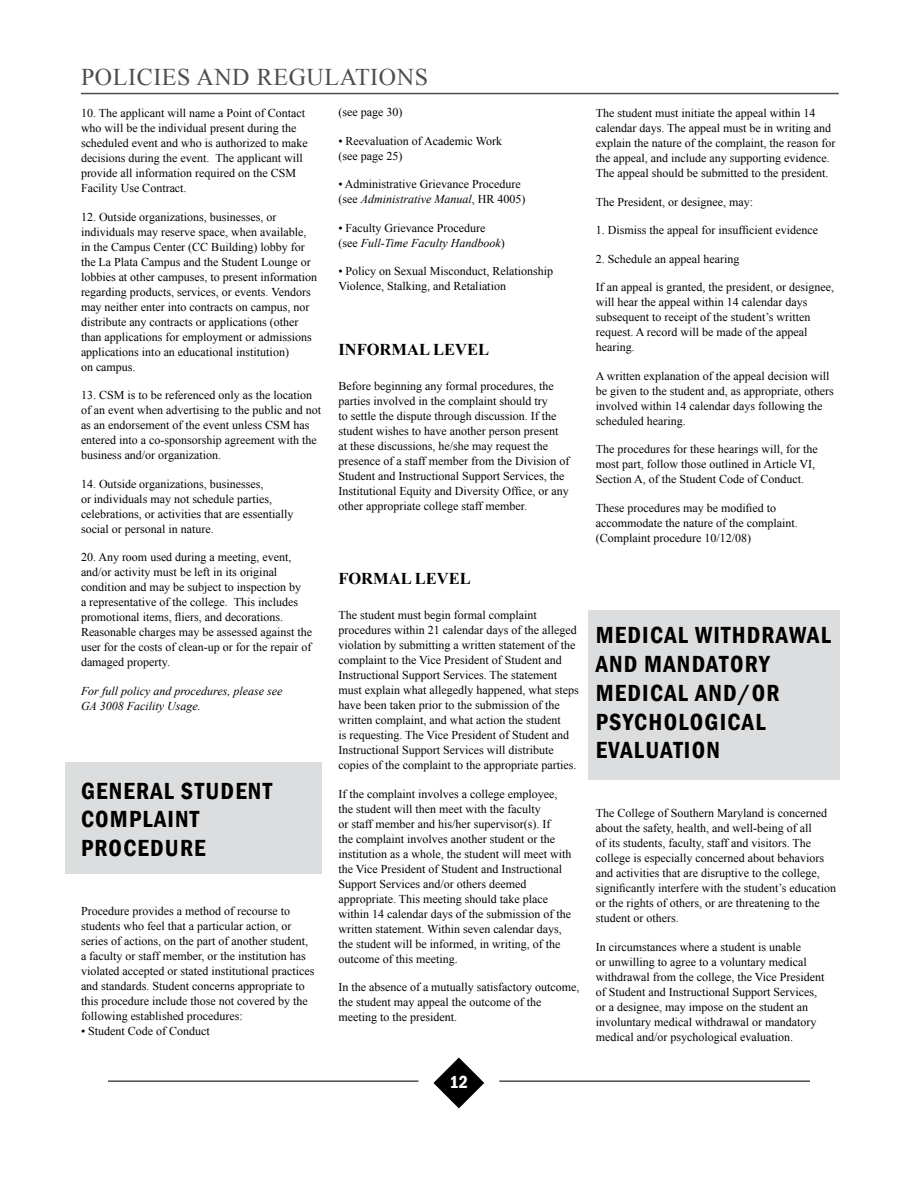
<style>
.page{position:relative;width:918px;height:1188px;background:#fff}
.page>*{position:absolute;margin:0;border:0;box-sizing:border-box;transform-origin:0 0}
.t1{font:600 condensed 24px/28.8px "Franklin Gothic";letter-spacing:.05em;color:#000}
.t2{font:24px "Times New Roman";letter-spacing:.025em;color:#4d4d4f}
.t3{font:600 condensed 18px "Franklin Gothic";color:#fff}
.t4{font:700 16.5px "Times New Roman";color:#000}
.t5{font:12px/15px "Times New Roman";color:#000}
.t6{font:italic 12px/15px "Times New Roman";color:#000}
.s1{font-style:italic}
</style>
<div class="page">
<svg style="left:433px;top:1058px;width:51px;height:50px"></svg>
<hr style="left:108px;top:1080px;width:310px;height:2px;background:#4d4d4f">
<hr style="left:499px;top:1080px;width:311px;height:2px;background:#4d4d4f">
<hr style="left:81px;top:93px;width:758px;height:1px;background:#4d4d4f">
<div style="left:66px;top:762px;width:256px;height:112px;background:#dcddde"></div>
<div style="left:588px;top:610px;width:252px;height:170px;background:#dcddde"></div>
<h1 class="t2" style="left:81px;top:61px;width:349px">POLICIES AND REGULATIONS</h1>
<p class="t5" style="left:81px;top:106px;width:228px">10. The applicant will name a Point of Contact who will be the individual present during the scheduled event and who is authorized to make decisions during the event. The applicant will provide all information required on the CSM Facility Use Contract.</p>
<p class="t5" style="left:81px;top:209px;width:238px">12. Outside organizations, businesses, or individuals may reserve space, when available, in the Campus Center (CC Building) lobby for the La Plata Campus and the Student Lounge or lobbies at other campuses, to present information regarding products, services, or events. Vendors may neither enter into contracts on campus, nor distribute any contracts or applications (other than applications for employment or admissions applications into an educational institution)<br>on campus.</p>
<p class="t5" style="left:81px;top:388px;width:242px">13. CSM is to be referenced only as the location of an event when advertising to the public and not as an endorsement of the event unless CSM has entered into a co-sponsorship agreement with the business and/or organization.</p>
<p class="t5" style="left:81px;top:476px;width:214px">14. Outside organizations, businesses,<br>or individuals may not schedule parties, celebrations, or activities that are essentially social or personal in nature.</p>
<p class="t5" style="left:81px;top:550px;width:233px">20. Any room used during a meeting, event, and/or activity must be left in its original condition and may be subject to inspection by<br>a representative of the college. This includes promotional items, fliers, and decorations.<br>Reasonable charges may be assessed against the user for the costs of clean-up or for the repair of damaged property.</p>
<p class="t6" style="left:81px;top:683px;width:203px">For full policy and procedures, please see<br>GA 3008 Facility Usage.</p>
<p class="t5" style="left:338px;top:105px;width:65px">(see page 30)</p>
<p class="t5" style="left:338px;top:133px;width:165px">• Reevaluation of Academic Work (see page 25)</p>
<p class="t5" style="left:338px;top:177px;width:188px">• Administrative Grievance Procedure (see <span class="s1">Administrative Manual</span>, HR 4005)</p>
<p class="t5" style="left:338px;top:220px;width:168px">• Faculty Grievance Procedure (see <span class="s1">Full-Time Faculty Handbook</span>)</p>
<p class="t5" style="left:338px;top:264px;width:216px">• Policy on Sexual Misconduct, Relationship<br>Violence, Stalking, and Retaliation</p>
<h3 class="t4" style="left:338px;top:338px;width:152px">INFORMAL LEVEL</h3>
<p class="t5" style="left:338px;top:378px;width:233px">Before beginning any formal procedures, the parties involved in the complaint should try<br>to settle the dispute through discussion. If the student wishes to have another person present at these discussions, he/she may request the presence of a staff member from the Division of Student and Instructional Support Services, the Institutional Equity and Diversity Office, or any other appropriate college staff member.</p>
<h3 class="t4" style="left:338px;top:567px;width:134px">FORMAL LEVEL</h3>
<p class="t5" style="left:338px;top:607px;width:242px">The student must begin formal complaint procedures within 21 calendar days of the alleged violation by submitting a written statement of the complaint to the Vice President of Student and Instructional Support Services. The statement must explain what allegedly happened, what steps have been taken prior to the submission of the written complaint, and what action the student<br>is requesting. The Vice President of Student and Instructional Support Services will distribute copies of the complaint to the appropriate parties.</p>
<p class="t5" style="left:338px;top:786px;width:235px">If the complaint involves a college employee, the student will then meet with the faculty<br>or staff member and his/her supervisor(s). If<br>the complaint involves another student or the institution as a whole, the student will meet with the Vice President of Student and Instructional Support Services and/or others deemed appropriate. This meeting should take place within 14 calendar days of the submission of the written statement. Within seven calendar days, the student will be informed, in writing, of the outcome of this meeting.</p>
<p class="t5" style="left:338px;top:979px;width:243px">In the absence of a mutually satisfactory outcome, the student may appeal the outcome of the meeting to the president.</p>
<h1 class="t1" style="left:81px;top:776px;width:193px">GENERAL STUDENT<br>COMPLAINT<br>PROCEDURE</h1>
<p class="t5" style="left:81px;top:903px;width:235px">Procedure provides a method of recourse to students who feel that a particular action, or series of actions, on the part of another student, a faculty or staff member, or the institution has violated accepted or stated institutional practices and standards. Student concerns appropriate to this procedure include those not covered by the following established procedures:</p>
<p class="t5" style="left:81px;top:1023px;width:130px">• Student Code of Conduct</p>
<h2 class="t3" style="left:450px;top:1070px;width:20px">12</h2>
<p class="t5" style="left:596px;top:106px;width:241px">The student must initiate the appeal within 14 calendar days. The appeal must be in writing and explain the nature of the complaint, the reason for the appeal, and include any supporting evidence.<br>The appeal should be submitted to the president.</p>
<p class="t5" style="left:596px;top:194px;width:159px">The President, or designee, may:</p>
<p class="t5" style="left:596px;top:223px;width:224px">1. Dismiss the appeal for insufficient evidence</p>
<p class="t5" style="left:596px;top:251px;width:145px">2. Schedule an appeal hearing</p>
<p class="t5" style="left:596px;top:280px;width:240px">If an appeal is granted, the president, or designee, will hear the appeal within 14 calendar days subsequent to receipt of the student’s written request. A record will be made of the appeal hearing.</p>
<p class="t5" style="left:596px;top:368px;width:239px">A written explanation of the appeal decision will be given to the student and, as appropriate, others involved within 14 calendar days following the scheduled hearing.</p>
<p class="t5" style="left:596px;top:442px;width:223px">The procedures for these hearings will, for the most part, follow those outlined in Article VI,<br>Section A, of the Student Code of Conduct.</p>
<p class="t5" style="left:596px;top:500px;width:203px">These procedures may be modified to accommodate the nature of the complaint. (Complaint procedure 10/12/08)</p>
<h1 class="t1" style="left:596px;top:620px;width:237px">MEDICAL WITHDRAWAL<br>AND MANDATORY<br>MEDICAL AND/OR<br>PSYCHOLOGICAL<br>EVALUATION</h1>
<p class="t5" style="left:596px;top:806px;width:242px">The College of Southern Maryland is concerned about the safety, health, and well-being of all<br>of its students, faculty, staff and visitors. The college is especially concerned about behaviors and activities that are disruptive to the college, significantly interfere with the student’s education or the rights of others, or are threatening to the student or others.</p>
<p class="t5" style="left:596px;top:939px;width:230px">In circumstances where a student is unable<br>or unwilling to agree to a voluntary medical withdrawal from the college, the Vice President of Student and Instructional Support Services, or a designee, may impose on the student an involuntary medical withdrawal or mandatory medical and/or psychological evaluation.</p>
</div>
